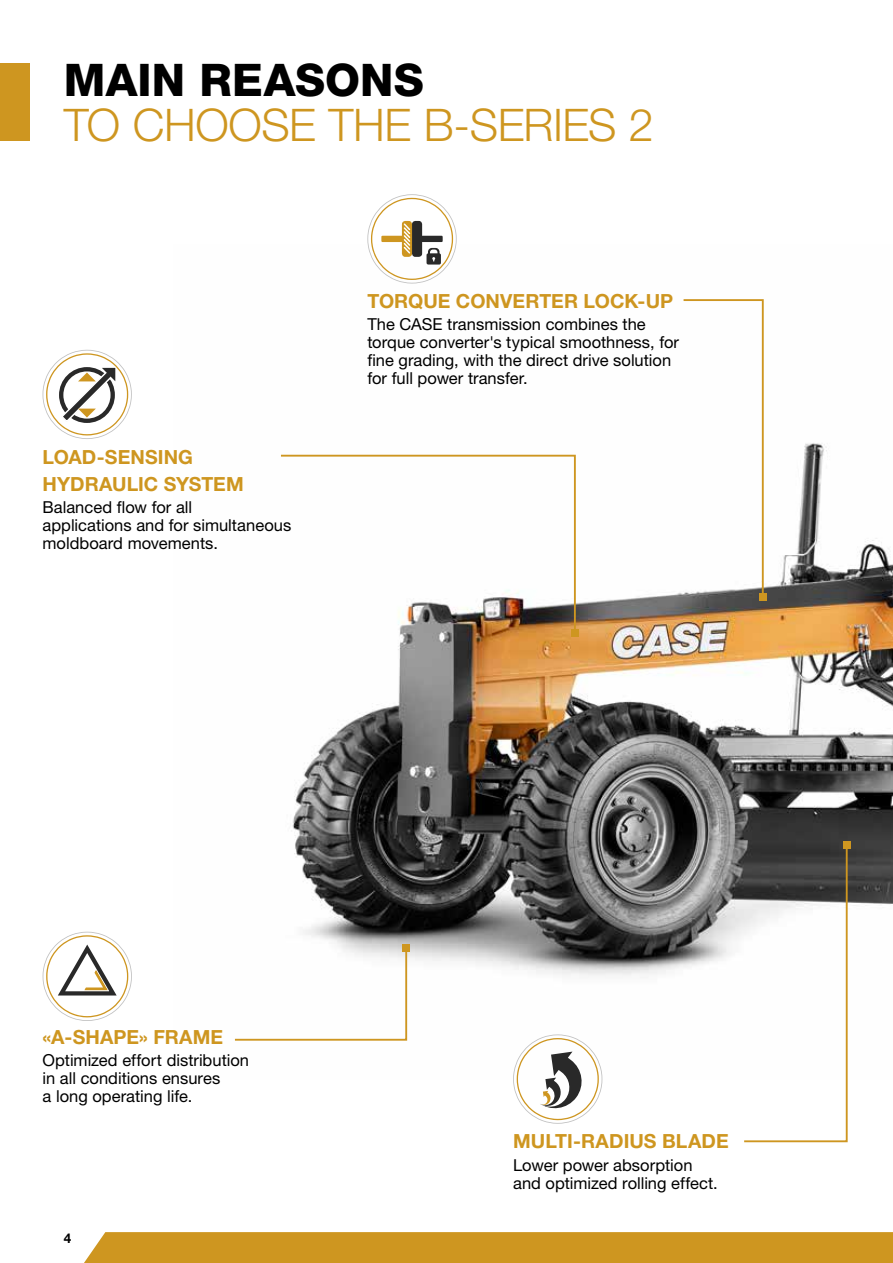
<style>
.page{position:relative;width:893px;height:1263px;background:#fff}
.page>*{position:absolute;margin:0;border:0;box-sizing:border-box;transform-origin:0 0}
.t1{font:300 45px "Helvetica Neue LT Pro";letter-spacing:-.01em;color:#ce9620}
.t2{font:800 45px "Helvetica Neue LT Pro";letter-spacing:.005em;color:#000}
.t3{font:700 19.5px/27px "Helvetica Neue LT Pro";letter-spacing:.005em;color:#ce9620}
.t4{font:16.5px/18px "Helvetica Neue LT Pro";color:#000}
.t5{font:700 13.5px "Helvetica Neue LT Std";color:#000}
</style>
<div class="page">
<div style="left:84px;top:1232px;width:809px;height:31px;background:#ce9620"></div>
<img style="left:292px;top:443px;width:601px;height:637px">
<svg style="left:682px;top:299px;width:83px;height:299px"></svg>
<div style="left:759px;top:593px;width:7px;height:7px;background:#ce9620"></div>
<svg style="left:281px;top:454px;width:296px;height:181px"></svg>
<div style="left:571px;top:629px;width:8px;height:8px;background:#ce9620"></div>
<svg style="left:742px;top:843px;width:107px;height:300px"></svg>
<div style="left:843px;top:841px;width:7px;height:8px;background:#ce9620"></div>
<svg style="left:234px;top:946px;width:174px;height:95px"></svg>
<div style="left:402px;top:944px;width:8px;height:7px;background:#ce9620"></div>
<svg style="left:43px;top:350px;width:89px;height:89px"></svg>
<svg style="left:367px;top:194px;width:90px;height:90px"></svg>
<svg style="left:43px;top:932px;width:89px;height:89px"></svg>
<svg style="left:513px;top:1034px;width:89px;height:90px"></svg>
<div style="left:0;top:64px;width:30px;height:77px;background:#ce9620"></div>
<h1 class="t2" style="left:64px;top:53px;width:361px">MAIN REASONS</h1>
<h1 class="t1" style="left:64px;top:97px;width:592px">TO CHOOSE THE B-SERIES 2</h1>
<p class="t3" style="left:43px;top:443px;width:203px">LOAD-SENSING<br>HYDRAULIC SYSTEM</p>
<p class="t4" style="left:43px;top:498px;width:250px">Balanced flow for all<br>applications and for simultaneous moldboard movements.</p>
<p class="t3" style="left:367px;top:287px;width:307px">TORQUE CONVERTER LOCK-UP</p>
<p class="t4" style="left:367px;top:315px;width:313px">The CASE transmission combines the torque converter's typical smoothness, for fine grading, with the direct drive solution for full power transfer.</p>
<p class="t3" style="left:43px;top:1023px;width:182px">«A-SHAPE» FRAME</p>
<p class="t4" style="left:43px;top:1051px;width:208px">Optimized effort distribution in all conditions ensures<br>a long operating life.</p>
<p class="t5" style="left:64px;top:1229px;width:9px">4</p>
<p class="t3" style="left:513px;top:1127px;width:217px">MULTI-RADIUS BLADE</p>
<p class="t4" style="left:513px;top:1155px;width:206px">Lower power absorption and optimized rolling effect.</p>
</div>
